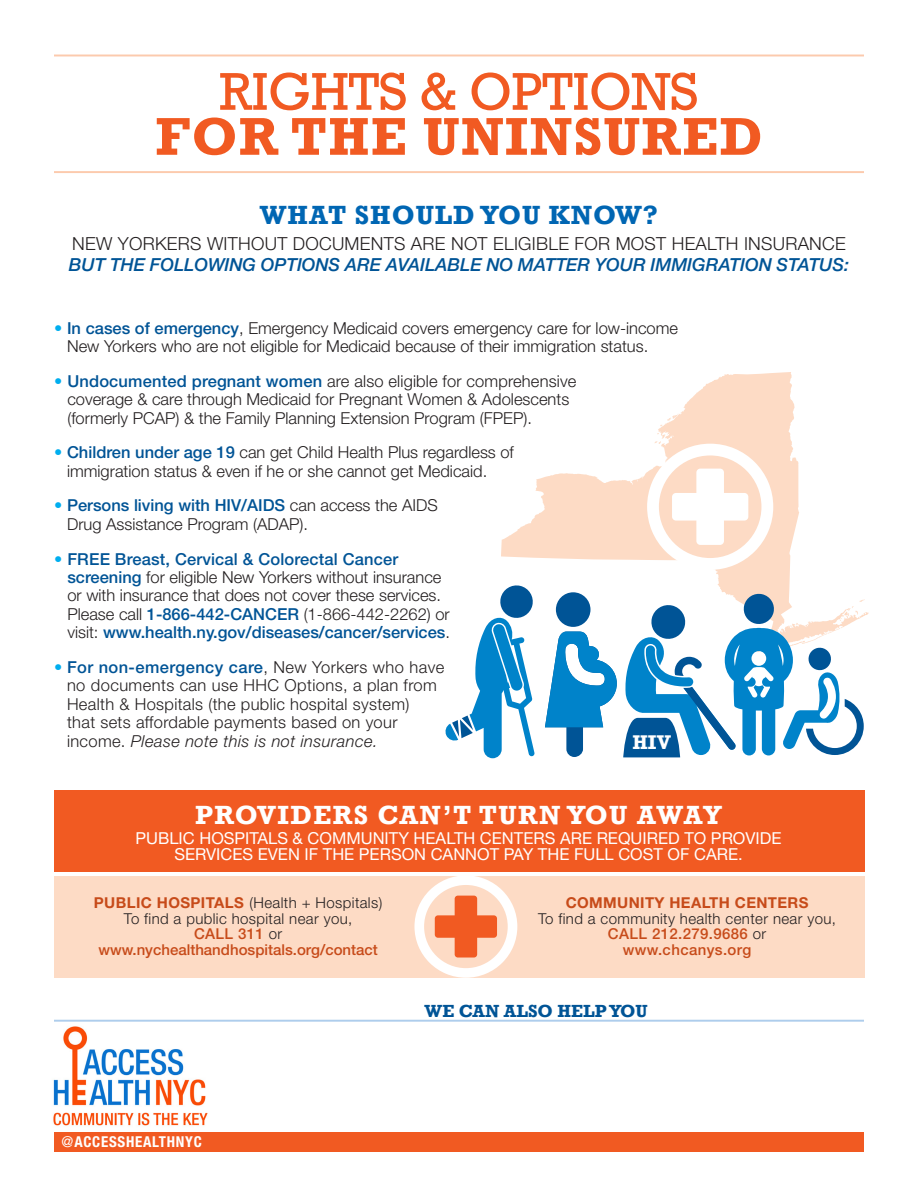
<style>
.page{position:relative;width:918px;height:1188px;background:#fff}
.page>*{position:absolute;margin:0;border:0;box-sizing:border-box;transform-origin:0 0}
.t1{font:700 54px/45px "Rockwell";letter-spacing:.025em;color:#f15a22;text-align:center}
.t2{font:700 27px "Rockwell";letter-spacing:.05em;color:#fff}
.t3{font:700 27px "Rockwell";letter-spacing:.035em;color:#0066b3}
.t4{font:700 20.4px "Rockwell";color:#fff}
.t5{font:italic 500 18px/20.2px "Helvetica Neue LT Std";letter-spacing:-.005em;color:#005496}
.t6{font:700 18px "Rockwell";color:#005496}
.t7{font:300 16.5px/18.5px "Helvetica Neue LT Std";color:#231f20}
.t8{font:300 16.5px/18.5px "Helvetica Neue LT Std";letter-spacing:.02em;color:#231f20}
.t9{font:16.5px/16.5px "Helvetica Neue LT Std";color:#fff;text-align:center}
.t10{font:300 15px/15.5px "Helvetica Neue LT Std";letter-spacing:.025em;color:#231f20;text-align:center}
.t11{font:700 condensed 15px "Helvetica Neue LT Std";letter-spacing:.05em;color:#fff}
.s1{font-weight:400}
.s2{font-weight:300;font-style:normal;color:#231f20}
.s3{color:#00aeef}
.s4{font-weight:500;color:#005496}
.s5{font-style:italic}
.s6{font-weight:700;color:#c74b1a}
.s7{font-weight:500;color:#c74b1a}
.s8{font-weight:400;font-stretch:normal}
</style>
<div class="page">
<img style="left:53px;top:1026px;width:155px;height:100px">
<div style="left:54px;top:1132px;width:810px;height:19px;background:#f15a22"></div>
<hr style="left:54px;top:1020px;width:810px;height:2px;background:#aecdec">
<hr style="left:54px;top:55px;width:810px;height:1px;background:#fccaad">
<hr style="left:54px;top:171px;width:810px;height:2px;background:#fccaad">
<div style="left:54px;top:876px;width:811px;height:102px;background:#fddbc5"></div>
<svg style="left:414px;top:876px;width:103px;height:102px"></svg>
<svg style="left:501px;top:372px;width:368px;height:260px"></svg>
<svg style="left:647px;top:441px;width:126px;height:129px"></svg>
<svg style="left:445px;top:584px;width:90px;height:174px"></svg>
<svg style="left:623px;top:592px;width:241px;height:165px"></svg>
<div style="left:556px;top:592px;width:35px;height:35px;background:#005496;border-radius:50%"></div>
<svg style="left:545px;top:632px;width:72px;height:125px"></svg>
<div style="left:54px;top:790px;width:811px;height:82px;background:#f15a22"></div>
<p class="t1" style="left:155px;top:69px;width:609px"><span class="s1">RIGHTS &amp; OPTIONS<br></span>FOR THE UNINSURED</p>
<p class="t3" style="left:260px;top:199px;width:400px">WHAT SHOULD YOU KNOW?</p>
<p class="t5" style="left:69px;top:234px;width:782px"><span class="s2">NEW YORKERS WITHOUT DOCUMENTS ARE NOT ELIGIBLE FOR MOST HEALTH INSURANCE<br></span>BUT THE FOLLOWING OPTIONS ARE AVAILABLE NO MATTER YOUR IMMIGRATION STATUS:</p>
<p class="t7" style="left:67px;top:318px;width:613px;text-indent:-13px"><span class="s3">•</span> <span class="s4">In cases of emergency</span>, Emergency Medicaid covers emergency care for low-income<br>New Yorkers who are not eligible for Medicaid because of their immigration status.</p>
<p class="t7" style="left:67px;top:371px;width:511px;text-indent:-13px"><span class="s3">•</span> <span class="s4">Undocumented pregnant women</span> are also eligible for comprehensive coverage &amp; care through Medicaid for Pregnant Women &amp; Adolescents (formerly PCAP) &amp; the Family Planning Extension Program (FPEP).</p>
<p class="t7" style="left:67px;top:443px;width:448px;text-indent:-13px"><span class="s3">•</span> <span class="s4">Children under age 19</span> can get Child Health Plus regardless of immigration status &amp; even if he or she cannot get Medicaid.</p>
<p class="t7" style="left:67px;top:496px;width:372px;text-indent:-13px"><span class="s3">•</span> <span class="s4">Persons living with HIV/AIDS</span> can access the AIDS<br>Drug Assistance Program (ADAP).</p>
<p class="t7" style="left:67px;top:549px;width:384px;text-indent:-13px"><span class="s3">•</span> <span class="s4">FREE Breast, Cervical &amp; Colorectal Cancer screening</span> for eligible New Yorkers without insurance or with insurance that does not cover these services.<br>Please call <span class="s4">1-866-442-CANCER</span> (1-866-442-2262) or visit: <span class="s4">www.health.ny.gov/diseases/cancer/services</span>.</p>
<p class="t8" style="left:67px;top:658px;width:379px;text-indent:-13px"><span class="s3">•</span> <span class="s4">For non-emergency care</span>, New Yorkers who have no documents can use HHC Options, a plan from Health &amp; Hospitals (the public hospital system)<br>that sets affordable payments based on your income. <span class="s5">Please note this is not insurance.</span></p>
<p class="t4" style="left:633px;top:730px;width:40px">HIV</p>
<p class="t2" style="left:195px;top:799px;width:528px">PROVIDERS CAN’T TURN YOU AWAY</p>
<p class="t9" style="left:136px;top:830px;width:647px">PUBLIC HOSPITALS &amp; COMMUNITY HEALTH CENTERS ARE REQUIRED TO PROVIDE<br>SERVICES EVEN IF THE PERSON CANNOT PAY THE FULL COST OF CARE.</p>
<p class="t10" style="left:94px;top:895px;width:290px"><span class="s6">PUBLIC HOSPITALS</span> (Health + Hospitals)<br>To find a public hospital near you,<br><span class="s7">CALL 311</span> or <span class="s7">www.nychealthandhospitals.org/contact</span></p>
<p class="t10" style="left:538px;top:895px;width:299px"><span class="s6">COMMUNITY HEALTH CENTERS<br></span>To find a community health center near you,<br><span class="s7">CALL 212.279.9686</span> or<br><span class="s7">www.chcanys.org</span></p>
<p class="t11" style="left:62px;top:1133px;width:142px"><span class="s8">@</span>ACCESSHEALTHNYC</p>
<p class="t6" style="left:425px;top:1000px;width:225px">WE CAN ALSO HELP YOU</p>
</div>
